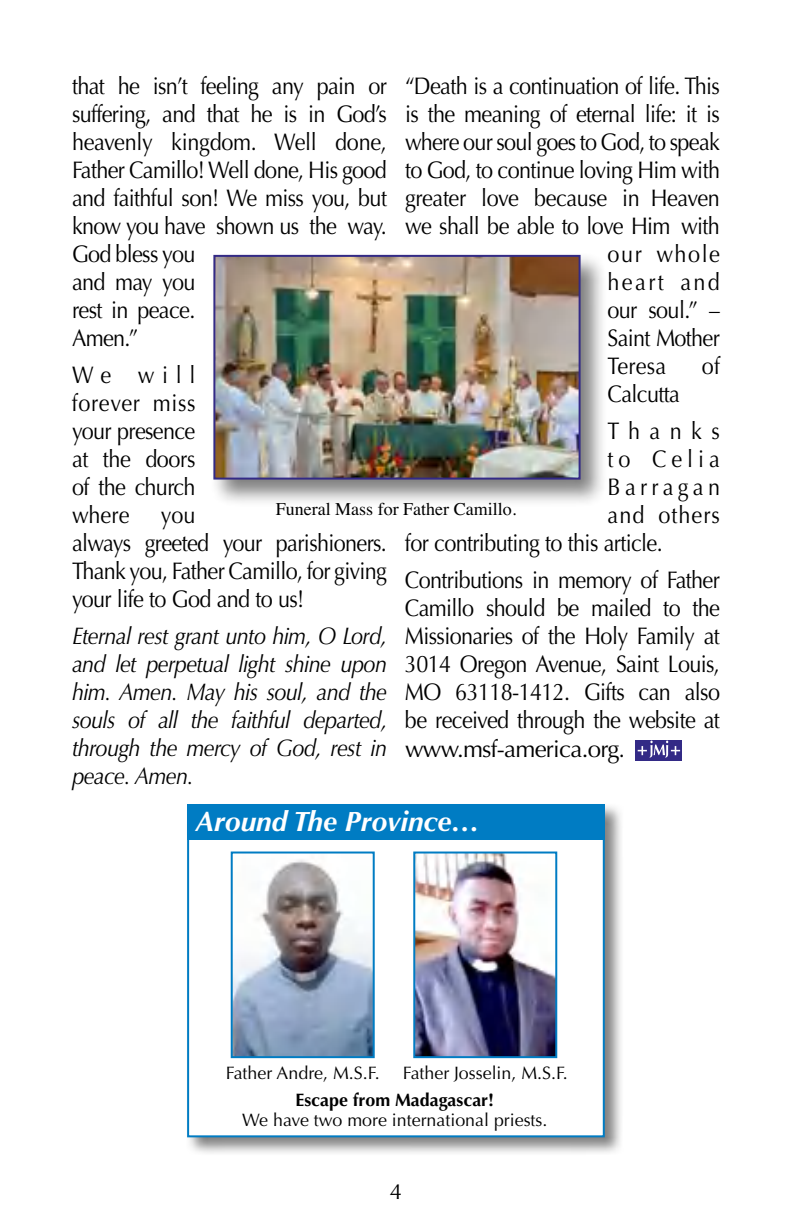
<style>
.page{position:relative;width:792px;height:1224px;background:#fff}
.page>*{position:absolute;margin:0;border:0;box-sizing:border-box;transform-origin:0 0}
.t1{font:italic 700 28px "Optima";color:#fff}
.t2{font:24px/28px "Optima";letter-spacing:-.03em;color:#000;scale:.9 1}
.t3{font:italic 24px/28px "Optima";letter-spacing:-.03em;color:#000;text-align:justify;scale:.9 1}
.t4{font:24px "Optima";letter-spacing:.05em;color:#000;scale:.9 1}
.t5{font:24px "Optima";letter-spacing:.07em;color:#000;scale:.9 1}
.t6{font:24px "Optima";letter-spacing:.11em;color:#000;scale:.9 1}
.t7{font:24px "Optima";letter-spacing:.195em;color:#000;scale:.9 1}
.t8{font:22px "Optima";color:#000}
.t9{font:18px "Optima";color:#000}
.t10{font:18px "Times";color:#000}
.t11{font:700 18px "Optima";color:#000}
</style>
<div class="page">
<div style="left:636px;top:740px;width:46px;height:21px;background:#332a86"></div>
<svg style="left:638px;top:741px;width:42px;height:17px"></svg>
<div style="left:185px;top:802px;width:439px;height:355px;background:#000;opacity:.5"></div>
<div style="left:187px;top:804px;width:418px;height:333px;background:#fff;border:2px solid #007cc3"></div>
<div style="left:187px;top:805px;width:418px;height:35px;background:#007cc3"></div>
<div style="left:210px;top:252px;width:398px;height:255px;background:#000;opacity:.5"></div>
<img style="left:216px;top:258px;width:362px;height:219px">
<div style="left:213px;top:255px;width:368px;height:225px;border:2px solid #332a86"></div>
<img style="left:416px;top:855px;width:138px;height:200px">
<div style="left:413px;top:852px;width:144px;height:206px;border:2px solid #007cc3"></div>
<img style="left:234px;top:860px;width:138px;height:195px">
<div style="left:231px;top:852px;width:144px;height:206px;border:2px solid #007cc3"></div>
<p class="t2" style="left:72px;top:72px;width:352px">that he isn’t feeling any pain or suffering, and that he is in God’s heavenly kingdom. Well done,<br>Father Camillo! Well done, His good and faithful son! We miss you, but know you have shown us the way.<br>God bless you<br>and may you<br>rest in peace.<br>Amen.”</p>
<p class="t2" style="left:72px;top:361px;width:139px;text-align:justify">We will forever miss your presence at the doors of the church where</p>
<p class="t2" style="left:405px;top:72px;width:351px">“Death is a continuation of life. This</p>
<p class="t2" style="left:405px;top:100px;width:351px">is the meaning of eternal life: it is</p>
<p class="t2" style="left:405px;top:129px;width:351px">where our soul goes to God, to speak</p>
<p class="t2" style="left:405px;top:157px;width:352px">to God, to continue loving Him with</p>
<p class="t2" style="left:405px;top:185px;width:351px">greater love because in Heaven</p>
<p class="t2" style="left:405px;top:212px;width:351px">we shall be able to love Him with</p>
<p class="t5" style="left:608px;top:240px;width:126px">our whole</p>
<p class="t6" style="left:608px;top:268px;width:126px">heart and</p>
<p class="t2" style="left:608px;top:296px;width:126px">our soul.” –</p>
<p class="t2" style="left:608px;top:324px;width:126px">Saint Mother</p>
<p class="t2" style="left:608px;top:352px;width:67px">Teresa</p>
<p class="t2" style="left:702px;top:352px;width:22px">of</p>
<p class="t2" style="left:608px;top:376px;width:126px;line-height:37px">Calcutta<br>Thanks</p>
<p class="t2" style="left:608px;top:445px;width:126px">to Celia</p>
<p class="t7" style="left:608px;top:473px;width:126px">Barragan</p>
<p class="t4" style="left:608px;top:501px;width:126px">and others</p>
<p class="t2" style="left:405px;top:529px;width:288px">for contributing to this article.</p>
<p class="t2" style="left:405px;top:566px;width:352px;text-align:justify">Contributions in memory of Father Camillo should be mailed to the Missionaries of the Holy Family at 3014 Oregon Avenue, Saint Louis, MO 63118-1412. Gifts can also be received through the website at www.msf-america.org.</p>
<p class="t10" style="left:276px;top:492px;width:242px">Funeral Mass for Father Camillo.</p>
<p class="t2" style="left:72px;top:501px;width:352px;text-indent:89px">you<br>always greeted your parishioners.<br>Thank you, Father Camillo, for giving your life to God and to us!</p>
<p class="t3" style="left:72px;top:622px;width:352px">Eternal rest grant unto him, O Lord, and let perpetual light shine upon him. Amen. May his soul, and the souls of all the faithful departed, through the mercy of God, rest in peace. Amen.</p>
<p class="t1" style="left:196px;top:805px;width:285px">Around The Province…</p>
<p class="t9" style="left:226px;top:1062px;width:155px">Father Andre, M.S.F.</p>
<p class="t9" style="left:403px;top:1062px;width:167px">Father Josselin, M.S.F.</p>
<p class="t11" style="left:295px;top:1089px;width:200px">Escape from Madagascar!</p>
<p class="t9" style="left:242px;top:1109px;width:307px">We have two more international priests.</p>
<p class="t8" style="left:390px;top:1179px;width:14px">4</p>
</div>
